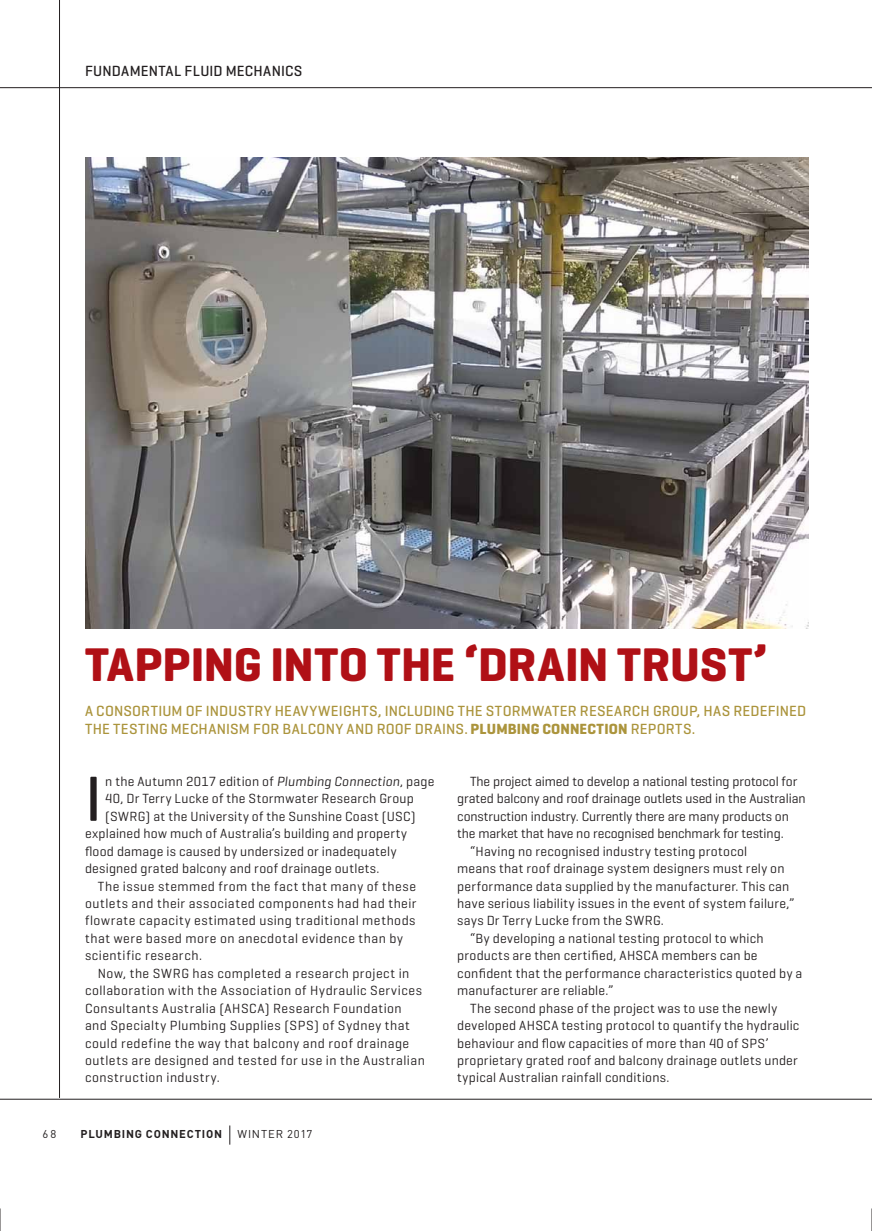
<style>
.page{position:relative;width:872px;height:1231px;background:#fff}
.page>*{position:absolute;margin:0;border:0;box-sizing:border-box;transform-origin:0 0}
.t1{font:500 64.8px "Geogrotesque";color:#231f20}
.t2{font:700 48px "Geogrotesque";color:#b01016}
.t3{font:500 15px/18px "Geogrotesque";letter-spacing:.015em;color:#ab943c}
.t4{font:500 15px "Geogrotesque";letter-spacing:.015em;color:#231f20}
.t5{font:13.5px "Geogrotesque";letter-spacing:.03em;color:#231f20}
.t6{font:13.5px "Geogrotesque";letter-spacing:-.005em;color:#231f20}
.t7{font:13.5px "Geogrotesque";letter-spacing:.01em;color:#231f20}
.t8{font:700 11.25px "DIN Pro";letter-spacing:.07em;color:#231f20}
.t9{font:11.25px "DIN Pro";letter-spacing:.085em;color:#231f20}
.s1{font-weight:700}
.s2{font-style:italic}
</style>
<div class="page">
<svg style="left:229px;top:1125px;width:1px;height:19px"></svg>
<hr style="left:59px;top:0;width:1px;height:1097px;background:#231f20">
<hr style="left:0;top:87px;width:872px;height:1px;background:#231f20">
<hr style="left:0;top:1098px;width:872px;height:1px;background:#231f20">
<img style="left:85px;top:158px;width:723px;height:470px">
<svg style="left:0;top:1208px;width:1px;height:22px"></svg>
<svg style="left:871px;top:1208px;width:1px;height:22px"></svg>
<p class="t4" style="left:85px;top:64px;width:219px">FUNDAMENTAL FLUID MECHANICS</p>
<p class="t2" style="left:85px;top:636px;width:684px">TAPPING INTO THE ‘DRAIN TRUST’</p>
<p class="t3" style="left:85px;top:702px;width:722px">A CONSORTIUM OF INDUSTRY HEAVYWEIGHTS, INCLUDING THE STORMWATER RESEARCH GROUP, HAS REDEFINED<br>THE TESTING MECHANISM FOR BALCONY AND ROOF DRAINS. <span class="s1">PLUMBING CONNECTION</span> REPORTS.</p>
<p class="t1" style="left:85px;top:768px;width:18px">I</p>
<p class="t5" style="left:105px;top:774px;width:330px">n the Autumn 2017 edition of <span class="s2">Plumbing Connection</span>, page</p>
<p class="t5" style="left:105px;top:792px;width:310px">40, Dr Terry Lucke of the Stormwater Research Group</p>
<p class="t5" style="left:105px;top:809px;width:312px">(SWRG) at the University of the Sunshine Coast (USC)</p>
<p class="t5" style="left:85px;top:827px;width:323px">explained how much of Australia’s building and property</p>
<p class="t5" style="left:85px;top:844px;width:313px">flood damage is caused by undersized or inadequately</p>
<p class="t5" style="left:85px;top:862px;width:296px">designed grated balcony and roof drainage outlets.</p>
<p class="t5" style="left:98px;top:879px;width:320px">The issue stemmed from the fact that many of these</p>
<p class="t5" style="left:85px;top:896px;width:333px">outlets and their associated components had had their</p>
<p class="t5" style="left:85px;top:914px;width:332px">flowrate capacity estimated using traditional methods</p>
<p class="t5" style="left:85px;top:931px;width:319px">that were based more on anecdotal evidence than by</p>
<p class="t5" style="left:85px;top:949px;width:118px">scientific research.</p>
<p class="t5" style="left:98px;top:966px;width:313px">Now, the SWRG has completed a research project in</p>
<p class="t5" style="left:85px;top:984px;width:338px">collaboration with the Association of Hydraulic Services</p>
<p class="t5" style="left:85px;top:1001px;width:318px">Consultants Australia (AHSCA) Research Foundation</p>
<p class="t5" style="left:85px;top:1018px;width:326px">and Specialty Plumbing Supplies (SPS) of Sydney that</p>
<p class="t5" style="left:85px;top:1036px;width:326px">could redefine the way that balcony and roof drainage</p>
<p class="t5" style="left:85px;top:1053px;width:341px">outlets are designed and tested for use in the Australian</p>
<p class="t5" style="left:85px;top:1071px;width:136px">construction industry.</p>
<p class="t9" style="left:42px;top:1129px;width:15px">68</p>
<p class="t8" style="left:81px;top:1127px;width:143px">PLUMBING CONNECTION</p>
<p class="t9" style="left:237px;top:1129px;width:76px">WINTER 2017</p>
<p class="t6" style="left:470px;top:774px;width:329px">The project aimed to develop a national testing protocol for</p>
<p class="t6" style="left:457px;top:792px;width:350px">grated balcony and roof drainage outlets used in the Australian</p>
<p class="t6" style="left:457px;top:809px;width:333px">construction industry. Currently there are many products on</p>
<p class="t6" style="left:457px;top:827px;width:328px">the market that have no recognised benchmark for testing.</p>
<p class="t5" style="left:470px;top:844px;width:279px">“Having no recognised industry testing protocol</p>
<p class="t5" style="left:457px;top:862px;width:329px">means that roof drainage system designers must rely on</p>
<p class="t5" style="left:457px;top:879px;width:333px">performance data supplied by the manufacturer. This can</p>
<p class="t5" style="left:457px;top:896px;width:339px">have serious liability issues in the event of system failure,”</p>
<p class="t5" style="left:457px;top:914px;width:208px">says Dr Terry Lucke from the SWRG.</p>
<p class="t5" style="left:470px;top:931px;width:295px">“By developing a national testing protocol to which</p>
<p class="t5" style="left:457px;top:949px;width:302px">products are then certified, AHSCA members can be</p>
<p class="t5" style="left:457px;top:966px;width:346px">confident that the performance characteristics quoted by a</p>
<p class="t7" style="left:457px;top:984px;width:158px">manufacturer are reliable.”</p>
<p class="t5" style="left:470px;top:1001px;width:309px">The second phase of the project was to use the newly</p>
<p class="t5" style="left:457px;top:1018px;width:343px">developed AHSCA testing protocol to quantify the hydraulic</p>
<p class="t5" style="left:457px;top:1036px;width:313px">behaviour and flow capacities of more than 40 of SPS’</p>
<p class="t5" style="left:457px;top:1053px;width:342px">proprietary grated roof and balcony drainage outlets under</p>
<p class="t5" style="left:457px;top:1071px;width:214px">typical Australian rainfall conditions.</p>
</div>
